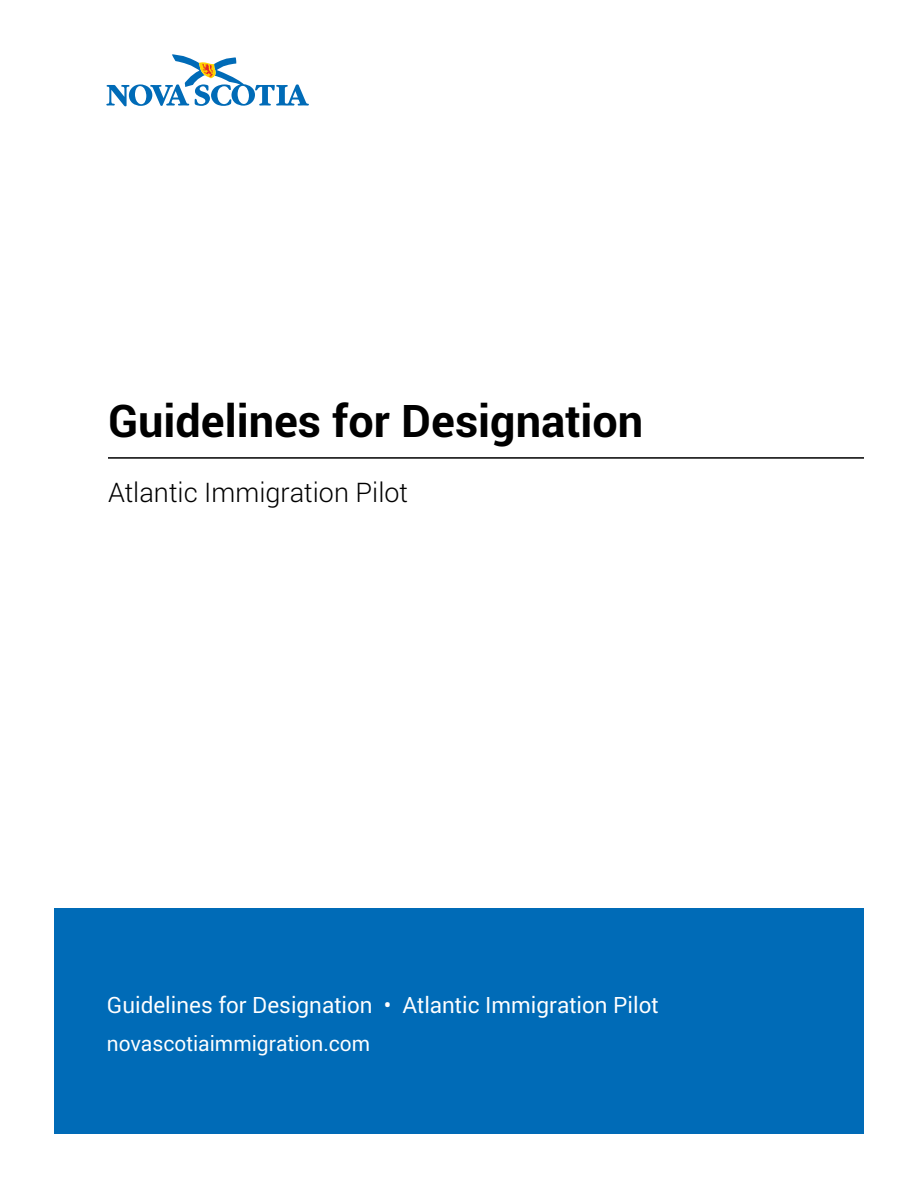
<style>
.page{position:relative;width:918px;height:1188px;background:#fff}
.page>*{position:absolute;margin:0;border:0;box-sizing:border-box;transform-origin:0 0}
.t1{font:700 45px "Roboto";color:#000}
.t2{font:300 27px "Roboto";color:#000}
.t3{font:22.5px "Roboto";color:#fff}
.t4{font:21px "Roboto";color:#fff}
</style>
<div class="page">
<div style="left:54px;top:908px;width:810px;height:226px;background:#006bb7"></div>
<svg style="left:106px;top:54px;width:203px;height:52px"></svg>
<hr style="left:108px;top:457px;width:756px;height:2px;background:#000">
<h1 class="t1" style="left:108px;top:390px;width:537px">Guidelines for Designation</h1>
<p class="t2" style="left:108px;top:474px;width:302px">Atlantic Immigration Pilot</p>
<p class="t3" style="left:107px;top:989px;width:553px">Guidelines for Designation • Atlantic Immigration Pilot</p>
<p class="t4" style="left:107px;top:1029px;width:265px">novascotiaimmigration.com</p>
</div>
